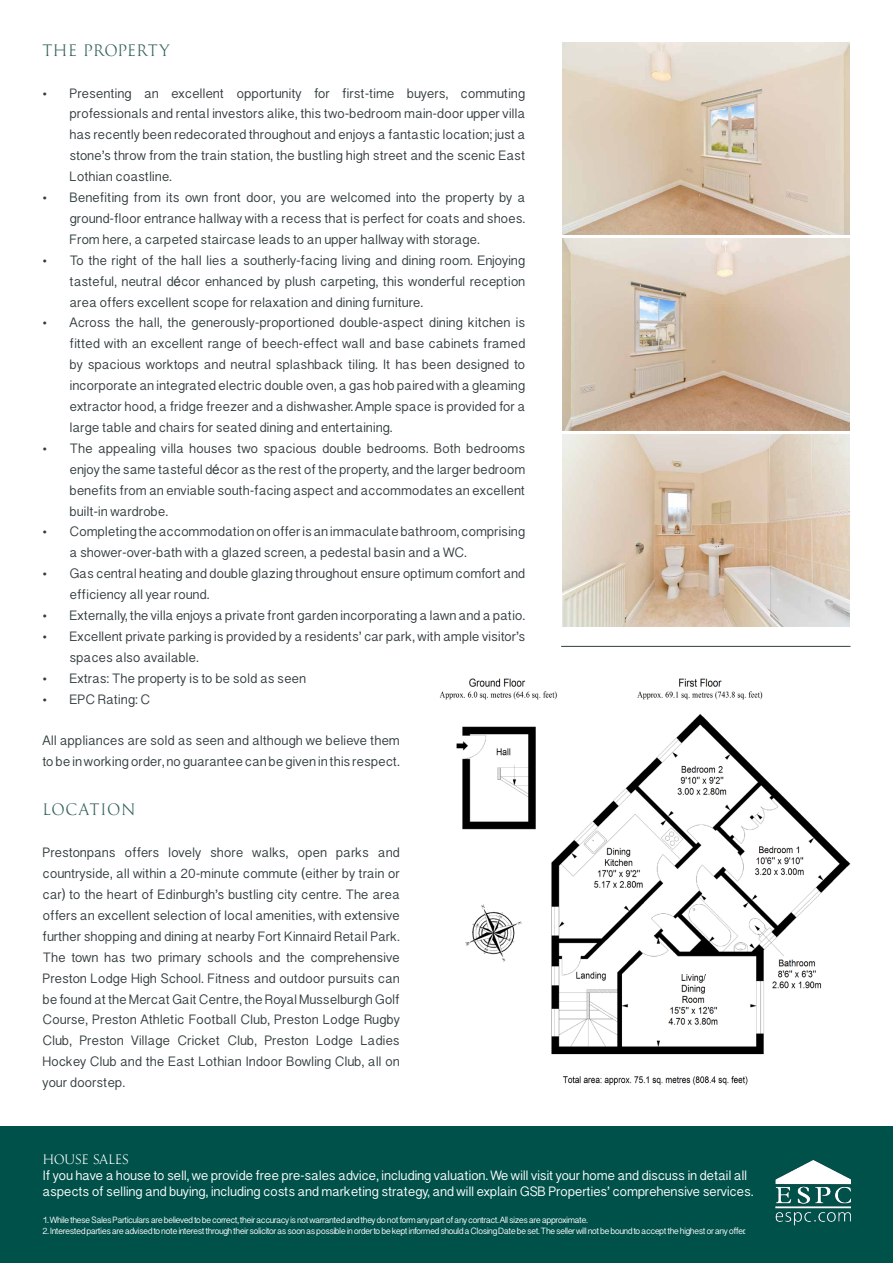
<style>
.page{position:relative;width:893px;height:1263px;background:#fff}
.page>*{position:absolute;margin:0;border:0;box-sizing:border-box;transform-origin:0 0}
.t1{font:16.5px "Goudy Trajan";letter-spacing:.01em;color:#32615c}
.t2{font:16.5px "Goudy Trajan";letter-spacing:.07em;color:#32615c}
.t3{font:13.5px/20.9px "Devanagari Sangam MN";color:#323c3f;text-align:justify}
.t4{font:13.5px/16.2px "Devanagari Sangam MN";letter-spacing:-.01em;color:#fff}
.t5{font:13.5px "Goudy Trajan";letter-spacing:-.005em;color:#fff}
.t6{font:9px "Devanagari Sangam MN";letter-spacing:-.05em;color:#fff}
.s1{font-family:"Arial"}
</style>
<div class="page">
<div style="left:0;top:1127px;width:893px;height:136px;background:#01514b"></div>
<img style="left:775px;top:1160px;width:75px;height:65px">
<img style="left:562px;top:43px;width:287px;height:191px">
<img style="left:562px;top:238px;width:287px;height:192px">
<img style="left:562px;top:434px;width:287px;height:192px">
<img style="left:439px;top:678px;width:411px;height:408px">
<hr style="left:561px;top:646px;width:289px;height:1px;background:#323c3f">
<p class="t1" style="left:43px;top:41px;width:129px">THE PROPERTY</p>
<p class="t3" style="left:70px;top:82px;width:457px;text-indent:-27px">• Presenting an excellent opportunity for first-time buyers, commuting professionals and rental investors alike, this two-bedroom main-door upper villa has recently been redecorated throughout and enjoys a fantastic location; just a stone’s throw from the train station, the bustling high street and the scenic East Lothian coastline.</p>
<p class="t3" style="left:70px;top:187px;width:457px;text-indent:-27px">• Benefiting from its own front door, you are welcomed into the property by a ground-floor entrance hallway with a recess that is perfect for coats and shoes.<br>From here, a carpeted staircase leads to an upper hallway with storage.</p>
<p class="t3" style="left:70px;top:250px;width:457px;text-indent:-27px">• To the right of the hall lies a southerly-facing living and dining room. Enjoying tasteful, neutral d<span class="s1">é</span>cor enhanced by plush carpeting, this wonderful reception area offers excellent scope for relaxation and dining furniture.</p>
<p class="t3" style="left:70px;top:312px;width:457px;text-indent:-27px">• Across the hall, the generously-proportioned double-aspect dining kitchen is fitted with an excellent range of beech-effect wall and base cabinets framed by spacious worktops and neutral splashback tiling. It has been designed to incorporate an integrated electric double oven, a gas hob paired with a gleaming extractor hood, a fridge freezer and a dishwasher. Ample space is provided for a large table and chairs for seated dining and entertaining.</p>
<p class="t3" style="left:70px;top:438px;width:457px;text-indent:-27px">• The appealing villa houses two spacious double bedrooms. Both bedrooms enjoy the same tasteful d<span class="s1">é</span>cor as the rest of the property, and the larger bedroom benefits from an enviable south-facing aspect and accommodates an excellent built-in wardrobe.</p>
<p class="t3" style="left:70px;top:521px;width:457px;text-indent:-27px">• Completing the accommodation on offer is an immaculate bathroom, comprising a shower-over-bath with a glazed screen, a pedestal basin and a WC.</p>
<p class="t3" style="left:70px;top:563px;width:457px;text-indent:-27px">• Gas central heating and double glazing throughout ensure optimum comfort and efficiency all year round.</p>
<p class="t3" style="left:43px;top:605px;width:484px">• Externally, the villa enjoys a private front garden incorporating a lawn and a patio.</p>
<p class="t3" style="left:70px;top:626px;width:457px;text-indent:-27px">• Excellent private parking is provided by a residents’ car park, with ample visitor’s spaces also available.</p>
<p class="t3" style="left:43px;top:668px;width:265px">• Extras: The property is to be sold as seen</p>
<p class="t3" style="left:43px;top:688px;width:109px">• EPC Rating: C</p>
<p class="t3" style="left:43px;top:730px;width:359px">All appliances are sold as seen and although we believe them to be in working order, no guarantee can be given in this respect.</p>
<p class="t2" style="left:43px;top:801px;width:95px">LOCATION</p>
<p class="t3" style="left:43px;top:842px;width:359px">Prestonpans offers lovely shore walks, open parks and countryside, all within a 20-minute commute (either by train or car) to the heart of Edinburgh’s bustling city centre. The area offers an excellent selection of local amenities, with extensive further shopping and dining at nearby Fort Kinnaird Retail Park.<br>The town has two primary schools and the comprehensive Preston Lodge High School. Fitness and outdoor pursuits can be found at the Mercat Gait Centre, the Royal Musselburgh Golf Course, Preston Athletic Football Club, Preston Lodge Rugby Club, Preston Village Cricket Club, Preston Lodge Ladies Hockey Club and the East Lothian Indoor Bowling Club, all on your doorstep.</p>
<p class="t5" style="left:43px;top:1152px;width:88px">HOUSE SALES</p>
<p class="t4" style="left:43px;top:1167px;width:712px">If you have a house to sell, we provide free pre-sales advice, including valuation. We will visit your home and discuss in detail all aspects of selling and buying, including costs and marketing strategy, and will explain GSB Properties’ comprehensive services.</p>
<p class="t6" style="left:43px;top:1215px;width:547px">1. While these Sales Particulars are believed to be correct, their accuracy is not warranted and they do not form any part of any contract. All sizes are approximate.</p>
<p class="t6" style="left:43px;top:1226px;width:704px">2. Interested parties are advised to note interest through their solicitor as soon as possible in order to be kept informed should a Closing Date be set. The seller will not be bound to accept the highest or any offer.</p>
</div>
